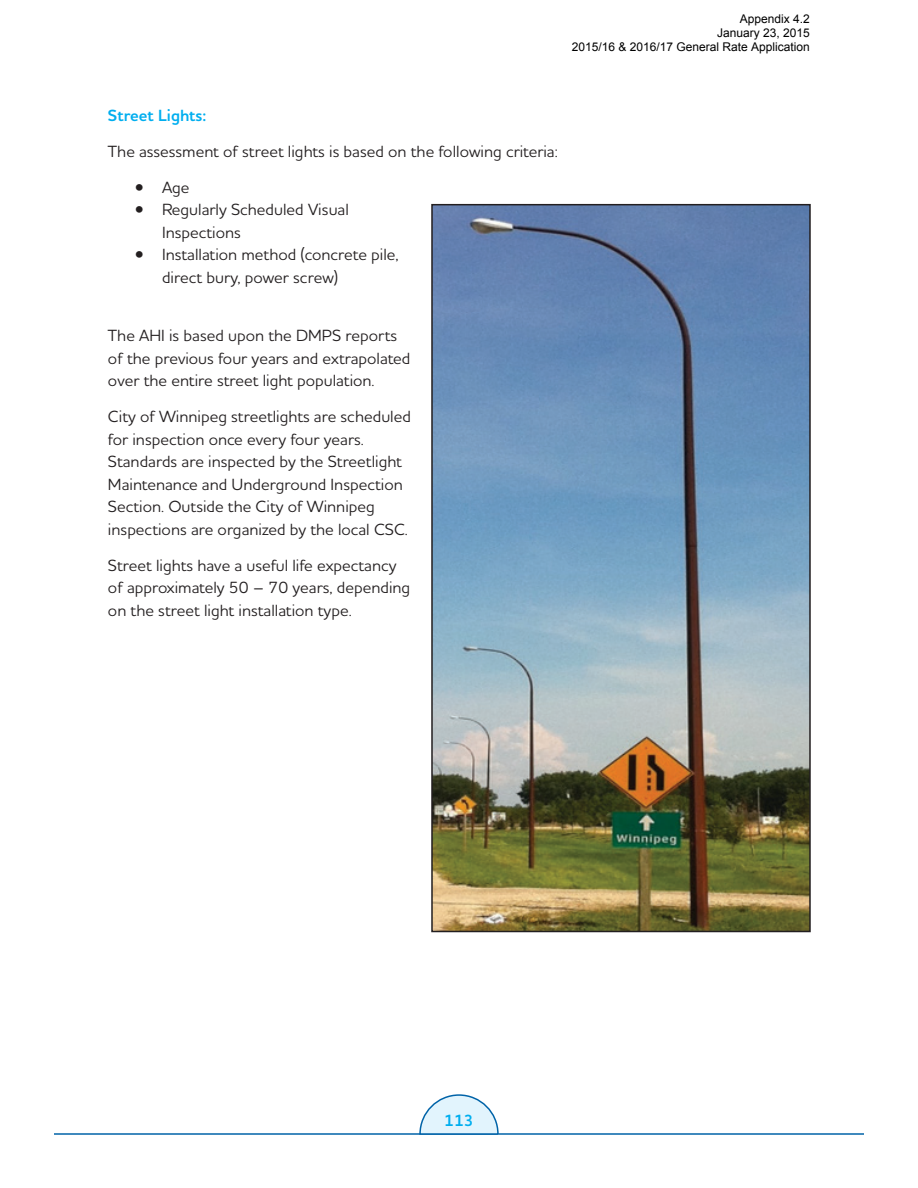
<style>
.page{position:relative;width:918px;height:1188px;background:#fff}
.page>*{position:absolute;margin:0;border:0;box-sizing:border-box;transform-origin:0 0}
.body{font:16.5px/22.5px "MH Houschka Std";color:#231f20}
.body-2{font:700 16.5px "MH Houschka Std";color:#00aeef}
.t1{font:12px/14.4px "Arial";color:#000;text-align:right}
</style>
<div class="page">
<hr style="left:54px;top:1133px;width:810px;height:2px;background:#0063a8">
<svg style="left:419px;top:1094px;width:80px;height:41px"></svg>
<img style="left:434px;top:207px;width:374px;height:722px">
<div style="left:431px;top:204px;width:380px;height:728px;border:2px solid #231f20"></div>
<p class="t1" style="left:572px;top:11px;width:240px">Appendix 4.2<br>January 23, 2015<br>2015/16 &amp; 2016/17 General Rate Application</p>
<p class="body-2" style="left:108px;top:104px;width:100px">Street Lights:</p>
<p class="body" style="left:108px;top:139px;width:451px">The assessment of street lights is based on the following criteria:</p>
<p class="body" style="left:135px;top:175px;width:56px">• Age</p>
<p class="body" style="left:162px;top:198px;width:188px;text-indent:-27px">• Regularly Scheduled Visual<br>Inspections</p>
<p class="body" style="left:162px;top:243px;width:238px;text-indent:-27px">• Installation method (concrete pile, direct bury, power screw)</p>
<p class="body" style="left:108px;top:324px;width:304px">The AHI is based upon the DMPS reports of the previous four years and extrapolated over the entire street light population.</p>
<p class="body" style="left:108px;top:405px;width:305px">City of Winnipeg streetlights are scheduled for inspection once every four years.<br>Standards are inspected by the Streetlight Maintenance and Underground Inspection Section. Outside the City of Winnipeg inspections are organized by the local CSC.</p>
<p class="body" style="left:108px;top:553px;width:304px">Street lights have a useful life expectancy of approximately 50 – 70 years, depending on the street light installation type.</p>
<p class="body-2" style="left:444px;top:1110px;width:31px">113</p>
</div>
